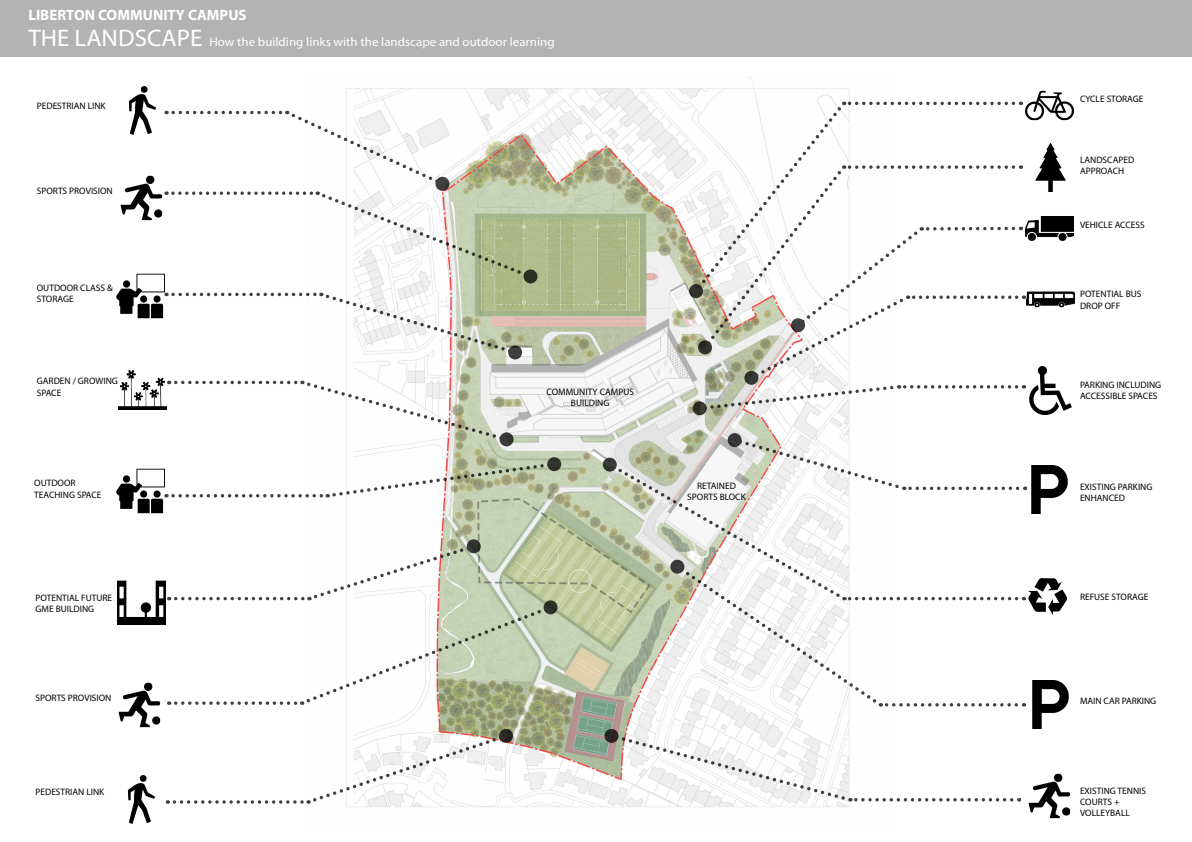
<style>
.page{position:relative;width:1192px;height:842px;background:#fff}
.page>*{position:absolute;margin:0;border:0;box-sizing:border-box;transform-origin:0 0}
.t1{font:700 15px "Myriad Pro";color:#fff}
.t2{font:12.5px "Myriad Pro";color:#fff;scale:1.04 1}
.t3{font:9.4px/11.2px "Myriad Pro";color:#000}
.s1{font-size:24px}
</style>
<div class="page">
<div style="left:0;top:0;width:1192px;height:57px;background:#b3b3b3"></div>
<img style="left:346px;top:77px;width:549px;height:733px">
<img style="left:1025px;top:216px;width:48px;height:25px">
<img style="left:1026px;top:291px;width:48px;height:17px">
<img style="left:1029px;top:367px;width:43px;height:48px">
<img style="left:116px;top:273px;width:48px;height:46px">
<img style="left:118px;top:580px;width:48px;height:44px">
<img style="left:128px;top:87px;width:39px;height:48px">
<svg style="left:689px;top:284px;width:14px;height:14px"></svg>
<svg style="left:693px;top:102px;width:331px;height:310px"></svg>
<svg style="left:693px;top:401px;width:14px;height:14px"></svg>
<svg style="left:611px;top:732px;width:401px;height:70px"></svg>
<svg style="left:604px;top:729px;width:14px;height:14px"></svg>
<svg style="left:603px;top:458px;width:14px;height:14px"></svg>
<svg style="left:608px;top:437px;width:418px;height:269px"></svg>
<svg style="left:728px;top:433px;width:14px;height:14px"></svg>
<svg style="left:524px;top:269px;width:14px;height:14px"></svg>
<svg style="left:544px;top:600px;width:14px;height:14px"></svg>
<svg style="left:174px;top:732px;width:333px;height:72px"></svg>
<svg style="left:499px;top:729px;width:14px;height:14px"></svg>
<svg style="left:176px;top:543px;width:376px;height:162px"></svg>
<svg style="left:467px;top:539px;width:14px;height:14px"></svg>
<svg style="left:176px;top:380px;width:332px;height:63px"></svg>
<svg style="left:500px;top:432px;width:14px;height:14px"></svg>
<svg style="left:173px;top:292px;width:343px;height:64px"></svg>
<svg style="left:508px;top:345px;width:14px;height:14px"></svg>
<img style="left:120px;top:175px;width:47px;height:46px">
<svg style="left:173px;top:111px;width:359px;height:169px"></svg>
<svg style="left:435px;top:177px;width:14px;height:14px"></svg>
<img style="left:1032px;top:681px;width:37px;height:48px">
<img style="left:1035px;top:143px;width:31px;height:48px">
<img style="left:127px;top:776px;width:39px;height:48px">
<img style="left:118px;top:682px;width:43px;height:46px">
<img style="left:119px;top:370px;width:48px;height:39px">
<img style="left:1028px;top:773px;width:43px;height:46px">
<img style="left:116px;top:468px;width:48px;height:46px">
<svg style="left:173px;top:461px;width:382px;height:37px"></svg>
<div style="left:547px;top:457px;width:14px;height:14px;background:#31342d;border-radius:50%"></div>
<img style="left:1029px;top:578px;width:37px;height:37px">
<img style="left:1025px;top:90px;width:48px;height:31px">
<img style="left:1025px;top:465px;width:43px;height:48px">
<h1 class="t1" style="left:28px;top:5px;width:220px">LIBERTON COMMUNITY CAMPUS</h1>
<h2 class="t2" style="left:28px;top:34px;width:508px"><span class="s1">THE LANDSCAPE</span> How the building links with the landscape and outdoor learning</h2>
<p class="t3" style="left:37px;top:100px;width:70px">PEDESTRIAN LINK</p>
<p class="t3" style="left:37px;top:185px;width:77px">SPORTS PROVISION</p>
<p class="t3" style="left:37px;top:282px;width:77px">OUTDOOR CLASS &amp;<br>STORAGE</p>
<p class="t3" style="left:37px;top:375px;width:83px">GARDEN / GROWING<br>SPACE</p>
<p class="t3" style="left:34px;top:477px;width:69px">OUTDOOR<br>TEACHING SPACE</p>
<p class="t3" style="left:36px;top:592px;width:78px">POTENTIAL FUTURE<br>GME BUILDING</p>
<p class="t3" style="left:36px;top:692px;width:77px">SPORTS PROVISION</p>
<p class="t3" style="left:36px;top:786px;width:70px">PEDESTRIAN LINK</p>
<p class="t3" style="left:546px;top:386px;width:89px;text-align:center">COMMUNITY CAMPUS<br>BUILDING</p>
<p class="t3" style="left:687px;top:480px;width:60px;text-align:center">RETAINED<br>SPORTS BLOCK</p>
<p class="t3" style="left:1080px;top:93px;width:65px">CYCLE STORAGE</p>
<p class="t3" style="left:1080px;top:154px;width:56px">LANDSCAPED<br>APPROACH</p>
<p class="t3" style="left:1080px;top:219px;width:66px">VEHICLE ACCESS</p>
<p class="t3" style="left:1080px;top:288px;width:63px">POTENTIAL BUS<br>DROP OFF</p>
<p class="t3" style="left:1080px;top:379px;width:83px">PARKING INCLUDING<br>ACCESSIBLE SPACES</p>
<p class="t3" style="left:1080px;top:481px;width:74px">EXISTING PARKING<br>ENHANCED</p>
<p class="t3" style="left:1080px;top:591px;width:70px">REFUSE STORAGE</p>
<p class="t3" style="left:1080px;top:695px;width:78px">MAIN CAR PARKING</p>
<p class="t3" style="left:1080px;top:784px;width:68px">EXISTING TENNIS<br>COURTS +<br>VOLLEYBALL</p>
</div>
